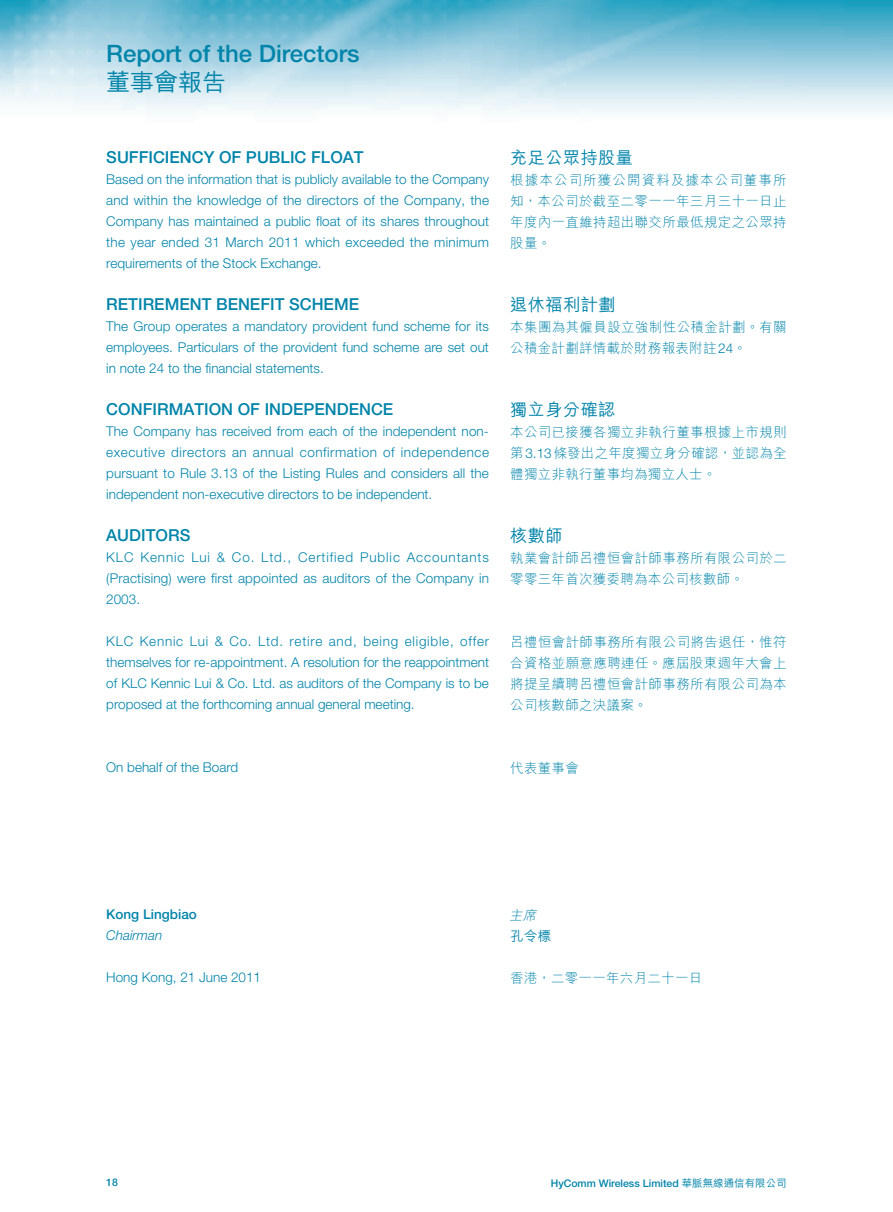
<style>
.page{position:relative;width:893px;height:1212px;background:#fff}
.page>*{position:absolute;margin:0;border:0;box-sizing:border-box;transform-origin:0 0}
.t1{font:500 24px "Helvetica Neue LT Std";color:#0084aa}
.t2{font:24px "M Hei HK Medium B5 pc H";color:#0084aa}
.t3{font:17.25px "M Hei HK Medium B5 pc H";letter-spacing:.02em;color:#0084aa}
.t4{font:500 16.5px "Helvetica Neue LT Std";color:#0084aa}
.t5{font:300 13.5px/21px "Helvetica Neue LT Std";color:#0084aa;text-align:justify}
.t6{font:13.5px/21px "M Hei HK Light B5 pc H";letter-spacing:.025em;color:#0084aa;text-align:justify}
.t7{font:500 13.5px "Helvetica Neue LT Std";color:#0084aa}
.t8{font:italic 300 13.5px "Helvetica Neue LT Std";color:#0084aa}
.t9{font:13.5px "M Hei HK Medium B5 pc H";color:#0084aa}
.t10{font:italic 13.5px "M Hei HK Light B5 pc H";color:#0084aa}
.t11{font:500 10.5px "Helvetica Neue LT Std";color:#0084aa}
.s1{font-family:"Helvetica Neue LT Std";font-weight:300}
.s2{font-family:"M Hei HK Medium B5 pc H";font-weight:400}
</style>
<div class="page">
<img style="left:0;top:0;width:893px;height:114px">
<h1 class="t1" style="left:106px;top:45px;width:255px">Report of the Directors</h1>
<h1 class="t2" style="left:106px;top:73px;width:121px">董事會報告</h1>
<p class="t4" style="left:106px;top:151px;width:259px">SUFFICIENCY OF PUBLIC FLOAT</p>
<p class="t5" style="left:106px;top:170px;width:384px">Based on the information that is publicly available to the Company and within the knowledge of the directors of the Company, the Company has maintained a public float of its shares throughout the year ended 31 March 2011 which exceeded the minimum requirements of the Stock Exchange.</p>
<p class="t4" style="left:106px;top:298px;width:254px">RETIREMENT BENEFIT SCHEME</p>
<p class="t5" style="left:106px;top:317px;width:384px">The Group operates a mandatory provident fund scheme for its employees. Particulars of the provident fund scheme are set out in note 24 to the financial statements.</p>
<p class="t4" style="left:106px;top:403px;width:289px">CONFIRMATION OF INDEPENDENCE</p>
<p class="t5" style="left:106px;top:422px;width:384px">The Company has received from each of the independent non&shy;executive directors an annual confirmation of independence pursuant to Rule 3.13 of the Listing Rules and considers all the independent non-executive directors to be independent.</p>
<p class="t4" style="left:106px;top:529px;width:86px">AUDITORS</p>
<p class="t5" style="left:106px;top:548px;width:384px">KLC Kennic Lui &amp; Co. Ltd., Certified Public Accountants (Practising) were first appointed as auditors of the Company in 2003.</p>
<p class="t5" style="left:106px;top:632px;width:384px">KLC Kennic Lui &amp; Co. Ltd. retire and, being eligible, offer themselves for re-appointment. A resolution for the reappointment of KLC Kennic Lui &amp; Co. Ltd. as auditors of the Company is to be proposed at the forthcoming annual general meeting.</p>
<p class="t5" style="left:106px;top:758px;width:134px">On behalf of the Board</p>
<p class="t3" style="left:510px;top:151px;width:124px">充足公眾持股量</p>
<p class="t6" style="left:510px;top:171px;width:278px">根據本公司所獲公開資料及據本公司董事所知，本公司於截至二零一一年三月三十一日止年度內一直維持超出聯交所最低規定之公眾持股量。</p>
<p class="t3" style="left:510px;top:298px;width:107px">退休福利計劃</p>
<p class="t6" style="left:510px;top:318px;width:278px">本集團為其僱員設立強制性公積金計劃。有關公積金計劃詳情載於財務報表附註<span class="s1">24</span>。</p>
<p class="t3" style="left:510px;top:403px;width:107px">獨立身分確認</p>
<p class="t6" style="left:510px;top:423px;width:278px">本公司已接獲各獨立非執行董事根據上市規則第<span class="s1">3.13</span>條發出之年度獨立身分確認，並認為全體獨立非執行董事均為獨立人士。</p>
<p class="t3" style="left:510px;top:529px;width:54px">核數師</p>
<p class="t6" style="left:510px;top:549px;width:278px">執業會計師呂禮恒會計師事務所有限公司於二零零三年首次獲委聘為本公司核數師。</p>
<p class="t6" style="left:510px;top:633px;width:278px">呂禮恒會計師事務所有限公司將告退任，惟符合資格並願意應聘連任。應屆股東週年大會上將提呈續聘呂禮恒會計師事務所有限公司為本公司核數師之決議案。</p>
<p class="t6" style="left:510px;top:760px;width:70px">代表董事會</p>
<p class="t7" style="left:106px;top:909px;width:92px">Kong Lingbiao</p>
<p class="t8" style="left:106px;top:930px;width:58px">Chairman</p>
<p class="t5" style="left:106px;top:968px;width:156px">Hong Kong, 21 June 2011</p>
<p class="t10" style="left:509px;top:910px;width:31px">主席</p>
<p class="t9" style="left:510px;top:931px;width:43px">孔令標</p>
<p class="t6" style="left:510px;top:969px;width:193px">香港，二零一一年六月二十一日</p>
<p class="t11" style="left:106px;top:1179px;width:13px">18</p>
<p class="t11" style="left:551px;top:1179px;width:237px">HyComm Wireless Limited <span class="s2">華脈無線通信有限公司</span></p>
</div>
